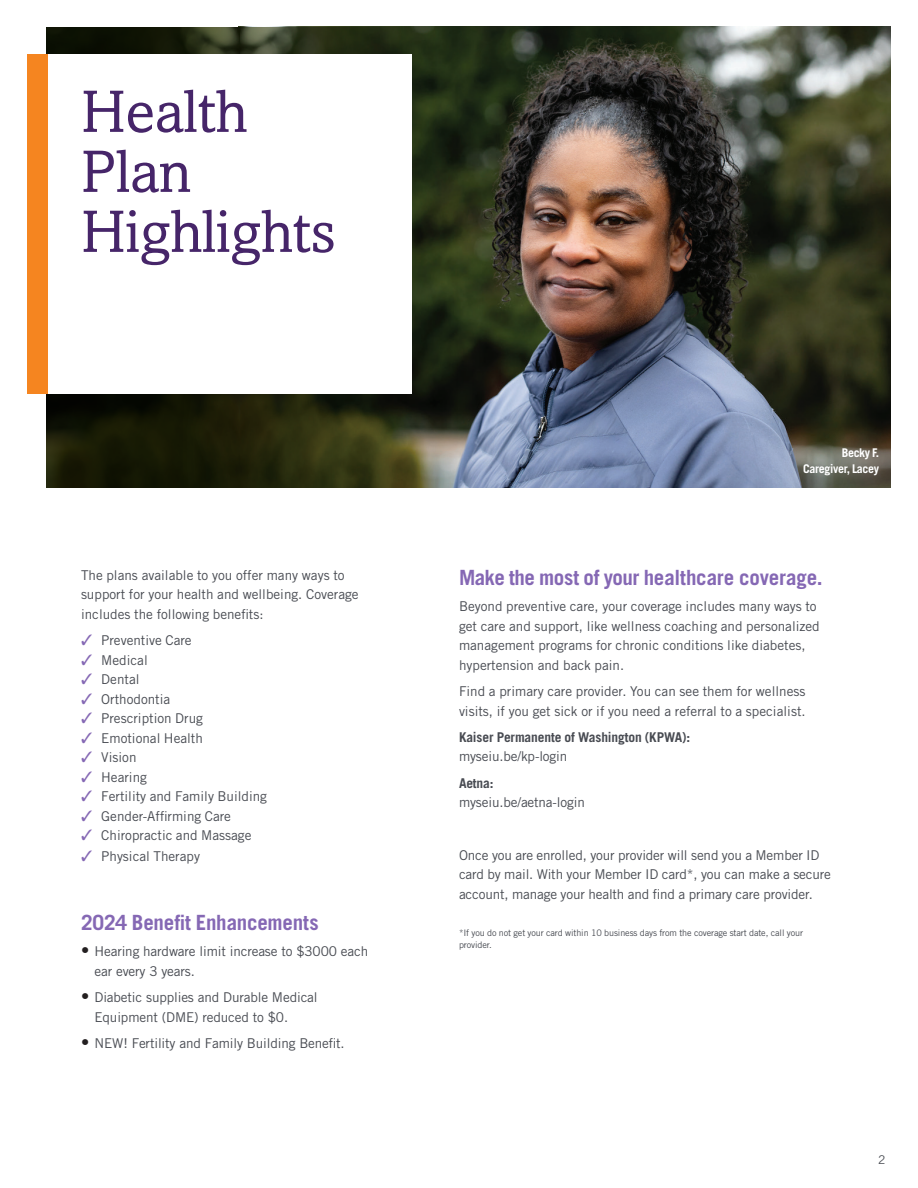
<style>
.page{position:relative;width:918px;height:1188px;background:#fff}
.page>*{position:absolute;margin:0;border:0;box-sizing:border-box;transform-origin:0 0}
.t1{font:60px/60px "Amasis MT Pro";letter-spacing:-.01em;color:#462569}
.t2{font:700 21px "Trade Gothic LT Std";letter-spacing:-.01em;color:#8568b4}
.t3{font:13.5px/19.5px "Trade Gothic LT Std";color:#484b52}
.t4{font:700 13.5px/19.5px "Trade Gothic LT Std";letter-spacing:-.01em;color:#484b52}
.t5{font:700 12px "Trade Gothic LT Std";letter-spacing:-.03em;color:#fff}
.t6{font:12px "Trade Gothic LT Std";color:#484b52}
.t7{font:9px/12px "Trade Gothic LT Std";letter-spacing:-.01em;color:#484b52}
.s1{color:#8568b4}
.s2{font-size:16.5px;color:#231f20}
.s3{font-weight:400}
.s4{font-weight:700}
</style>
<div class="page">
<img style="left:458px;top:27px;width:433px;height:460px">
<svg style="left:46px;top:27px;width:412px;height:460px;background:#272c15"></svg>
<div style="left:21px;top:55px;width:390px;height:339px;background:#fff"></div>
<div style="left:27px;top:55px;width:20px;height:339px;background:#f58520"></div>
<svg style="left:781px;top:425px;width:110px;height:63px;background:#5c5b51"></svg>
<p class="t1" style="left:81px;top:82px;width:256px">Health<br>Plan<br>Highlights</p>
<p class="t3" style="left:81px;top:565px;width:279px">The plans available to you offer many ways to support for your health and wellbeing. Coverage includes the following benefits:</p>
<p class="t3" style="left:81px;top:630px;width:112px"><span class="s1">✓</span> Preventive Care</p>
<p class="t3" style="left:81px;top:650px;width:68px"><span class="s1">✓</span> Medical</p>
<p class="t3" style="left:81px;top:669px;width:60px"><span class="s1">✓</span> Dental</p>
<p class="t3" style="left:81px;top:689px;width:91px"><span class="s1">✓</span> Orthodontia</p>
<p class="t3" style="left:81px;top:708px;width:123px"><span class="s1">✓</span> Prescription Drug</p>
<p class="t3" style="left:81px;top:728px;width:123px"><span class="s1">✓</span> Emotional Health</p>
<p class="t3" style="left:81px;top:747px;width:57px"><span class="s1">✓</span> Vision</p>
<p class="t3" style="left:81px;top:767px;width:68px"><span class="s1">✓</span> Hearing</p>
<p class="t3" style="left:81px;top:786px;width:188px"><span class="s1">✓</span> Fertility and Family Building</p>
<p class="t3" style="left:81px;top:806px;width:151px"><span class="s1">✓</span> Gender-Affirming Care</p>
<p class="t3" style="left:81px;top:825px;width:172px"><span class="s1">✓</span> Chiropractic and Massage</p>
<p class="t3" style="left:81px;top:846px;width:121px"><span class="s1">✓</span> Physical Therapy</p>
<p class="t2" style="left:81px;top:910px;width:239px">2024 Benefit Enhancements</p>
<p class="t3" style="left:94px;top:942px;width:275px;text-indent:-14px"><span class="s2">•</span> Hearing hardware limit increase to $3000 each ear every 3 years.</p>
<p class="t3" style="left:94px;top:987px;width:225px;text-indent:-14px"><span class="s2">•</span> Diabetic supplies and Durable Medical<br>Equipment (DME) reduced to $0.</p>
<p class="t3" style="left:81px;top:1033px;width:265px"><span class="s2">•</span> NEW! Fertility and Family Building Benefit.</p>
<p class="t5" style="left:842px;top:445px;width:39px">Becky F.</p>
<p class="t5" style="left:803px;top:462px;width:77px">Caregiver, Lacey</p>
<p class="t2" style="left:459px;top:565px;width:365px">Make the most of your healthcare coverage.</p>
<p class="t3" style="left:459px;top:597px;width:362px">Beyond preventive care, your coverage includes many ways to get care and support, like wellness coaching and personalized management programs for chronic conditions like diabetes, hypertension and back pain.</p>
<p class="t3" style="left:459px;top:681px;width:348px">Find a primary care provider. You can see them for wellness visits, if you get sick or if you need a referral to a specialist.</p>
<p class="t4" style="left:459px;top:727px;width:233px">Kaiser Permanente of Washington (KPWA): <span class="s3">myseiu.be/kp-login</span></p>
<p class="t3" style="left:459px;top:773px;width:127px"><span class="s4">Aetna: </span>myseiu.be/aetna-login</p>
<p class="t3" style="left:459px;top:845px;width:373px">Once you are enrolled, your provider will send you a Member ID card by mail. With your Member ID card*, you can make a secure account, manage your health and find a primary care provider.</p>
<p class="t7" style="left:459px;top:927px;width:346px">*If you do not get your card within 10 business days from the coverage start date, call your provider.</p>
<p class="t6" style="left:878px;top:1153px;width:9px">2</p>
</div>
